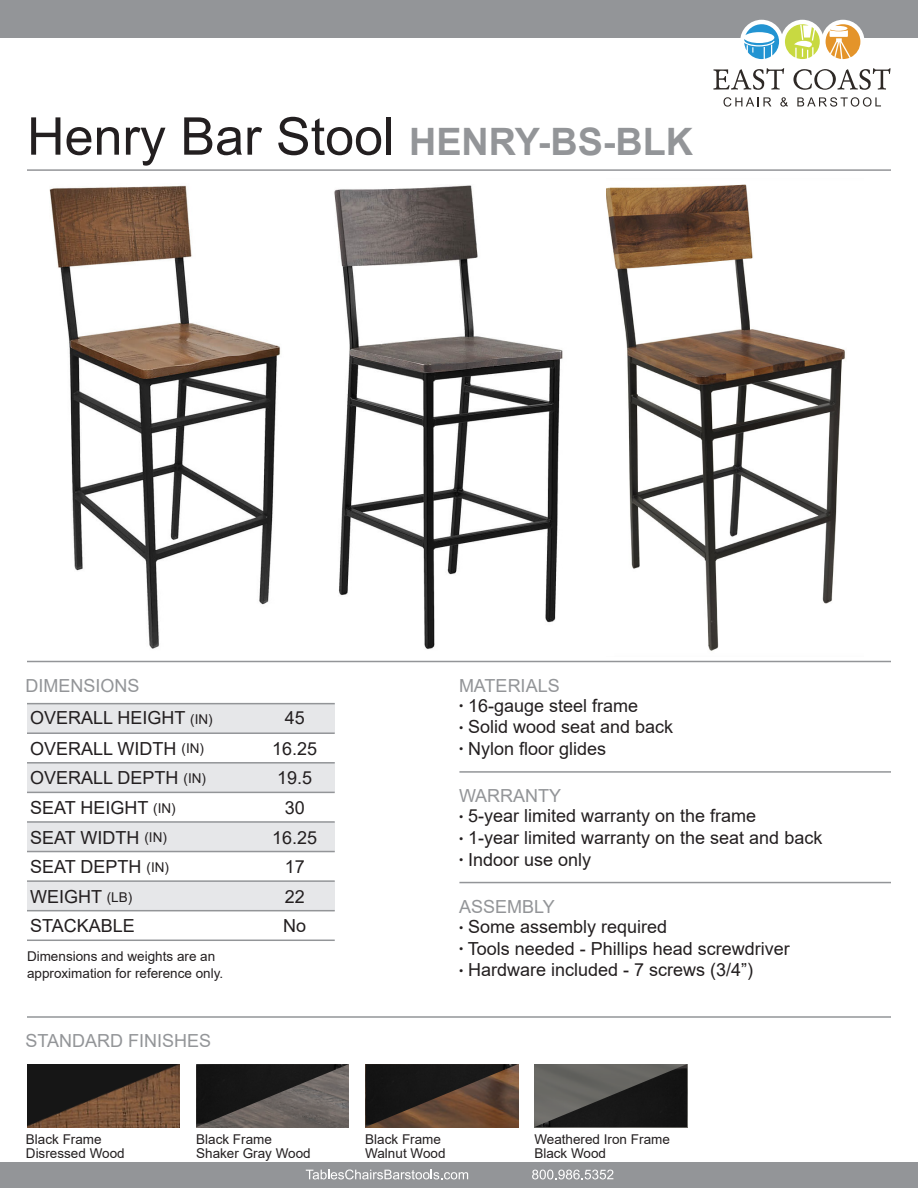
<style>
.page{position:relative;width:918px;height:1188px;background:#fff}
.page>*{position:absolute;margin:0;border:0;box-sizing:border-box;transform-origin:0 0}
.t1{font:52.05px "Arial";color:#231f20}
.t2{font:18px "Arial";color:#231f20}
.t3{font:18px "Arial";color:#939598}
.t4{font:13.5px/13.5px "Arial";color:#231f20}
.s1{font-weight:700;font-size:37.8px;color:#939598}
.s2{font-size:13.5px}
.s3{font-size:12px}
</style>
<div class="page">
<div style="left:0;top:0;width:918px;height:38px;background:#939598"></div>
<div style="left:740px;top:20px;width:43px;height:43px;background:#fff;border-radius:50%"></div>
<div style="left:781px;top:20px;width:43px;height:43px;background:#fff;border-radius:50%"></div>
<div style="left:821px;top:20px;width:43px;height:43px;background:#fff;border-radius:50%"></div>
<svg style="left:724px;top:97px;width:47px;height:10px"></svg>
<svg style="left:780px;top:97px;width:8px;height:10px"></svg>
<svg style="left:797px;top:97px;width:84px;height:10px"></svg>
<svg style="left:744px;top:24px;width:35px;height:35px"></svg>
<svg style="left:785px;top:24px;width:35px;height:35px"></svg>
<svg style="left:826px;top:24px;width:34px;height:35px"></svg>
<svg style="left:713px;top:68px;width:71px;height:22px"></svg>
<svg style="left:793px;top:68px;width:98px;height:22px"></svg>
<div style="left:0;top:1162px;width:918px;height:26px;background:#939598"></div>
<svg style="left:532px;top:1170px;width:81px;height:9px"></svg>
<svg style="left:306px;top:1169px;width:162px;height:10px"></svg>
<img style="left:365px;top:1064px;width:153px;height:63px">
<hr style="left:27px;top:169px;width:864px;height:2px;background:#939598">
<hr style="left:27px;top:661px;width:864px;height:1px;background:#939598">
<hr style="left:27px;top:1016px;width:864px;height:2px;background:#939598">
<hr style="left:459px;top:771px;width:432px;height:2px;background:#939598">
<hr style="left:459px;top:882px;width:432px;height:1px;background:#939598">
<div style="left:27px;top:704px;width:308px;height:29px;background:#e6e7e9"></div>
<div style="left:27px;top:763px;width:308px;height:29px;background:#e6e7e9"></div>
<div style="left:27px;top:822px;width:308px;height:30px;background:#e6e7e9"></div>
<div style="left:27px;top:881px;width:308px;height:30px;background:#e6e7e9"></div>
<hr style="left:27px;top:732px;width:308px;height:2px;background:#939598">
<hr style="left:27px;top:703px;width:308px;height:1px;background:#939598">
<hr style="left:27px;top:762px;width:308px;height:2px;background:#939598">
<hr style="left:27px;top:792px;width:308px;height:1px;background:#939598">
<hr style="left:27px;top:821px;width:308px;height:2px;background:#939598">
<hr style="left:27px;top:851px;width:308px;height:1px;background:#939598">
<hr style="left:27px;top:880px;width:308px;height:2px;background:#939598">
<hr style="left:27px;top:910px;width:308px;height:1px;background:#939598">
<hr style="left:27px;top:940px;width:308px;height:1px;background:#939598">
<img style="left:49px;top:185px;width:232px;height:464px">
<img style="left:334px;top:185px;width:229px;height:465px">
<img style="left:607px;top:184px;width:238px;height:467px">
<img style="left:27px;top:1064px;width:153px;height:63px">
<img style="left:534px;top:1064px;width:153px;height:63px">
<img style="left:196px;top:1064px;width:153px;height:63px">
<p class="t1" style="left:27px;top:101px;width:668px">Henry Bar Stool <span class="s1">HENRY-BS-BLK</span></p>
<p class="t3" style="left:26px;top:673px;width:116px">DIMENSIONS</p>
<p class="t2" style="left:30px;top:705px;width:184px">OVERALL HEIGHT <span class="s2">(IN)</span></p>
<p class="t2" style="left:30px;top:736px;width:175px">OVERALL WIDTH <span class="s2">(IN)</span></p>
<p class="t2" style="left:30px;top:766px;width:177px">OVERALL DEPTH <span class="s2">(IN)</span></p>
<p class="t2" style="left:30px;top:795px;width:147px">SEAT HEIGHT <span class="s2">(IN)</span></p>
<p class="t2" style="left:30px;top:825px;width:138px">SEAT WIDTH <span class="s2">(IN)</span></p>
<p class="t2" style="left:30px;top:855px;width:140px">SEAT DEPTH <span class="s2">(IN)</span></p>
<p class="t2" style="left:30px;top:884px;width:104px">WEIGHT <span class="s2">(LB)</span></p>
<p class="t2" style="left:30px;top:914px;width:106px">STACKABLE</p>
<p class="t4" style="left:27px;top:948px;width:198px;line-height:16.2px">Dimensions and weights are an approximation for reference only.</p>
<p class="t3" style="left:26px;top:1028px;width:187px">STANDARD FINISHES</p>
<p class="t2" style="left:285px;top:705px;width:22px">45</p>
<p class="t2" style="left:272px;top:736px;width:47px">16.25</p>
<p class="t2" style="left:277px;top:766px;width:37px">19.5</p>
<p class="t2" style="left:285px;top:795px;width:22px">30</p>
<p class="t2" style="left:272px;top:825px;width:47px">16.25</p>
<p class="t2" style="left:285px;top:855px;width:22px">17</p>
<p class="t2" style="left:285px;top:884px;width:22px">22</p>
<p class="t2" style="left:283px;top:914px;width:25px">No</p>
<p class="t3" style="left:459px;top:673px;width:102px">MATERIALS</p>
<p class="t2" style="left:459px;top:693px;width:181px"><span class="s3">•</span> 16-gauge steel frame</p>
<p class="t2" style="left:459px;top:715px;width:216px"><span class="s3">•</span> Solid wood seat and back</p>
<p class="t2" style="left:459px;top:736px;width:149px"><span class="s3">•</span> Nylon floor glides</p>
<p class="t3" style="left:459px;top:784px;width:104px">WARRANTY</p>
<p class="t2" style="left:459px;top:804px;width:299px"><span class="s3">•</span> 5-year limited warranty on the frame</p>
<p class="t2" style="left:459px;top:825px;width:365px"><span class="s3">•</span> 1-year limited warranty on the seat and back</p>
<p class="t2" style="left:459px;top:847px;width:134px"><span class="s3">•</span> Indoor use only</p>
<p class="t3" style="left:459px;top:894px;width:97px">ASSEMBLY</p>
<p class="t2" style="left:459px;top:914px;width:210px"><span class="s3">•</span> Some assembly required</p>
<p class="t2" style="left:459px;top:936px;width:332px"><span class="s3">•</span> Tools needed - Phillips head screwdriver</p>
<p class="t2" style="left:459px;top:958px;width:296px"><span class="s3">•</span> Hardware included - 7 screws (3/4”)</p>
<p class="t4" style="left:26px;top:1133px;width:100px">Black Frame<br>Disressed Wood</p>
<p class="t4" style="left:196px;top:1133px;width:116px">Black Frame<br>Shaker Gray Wood</p>
<p class="t4" style="left:365px;top:1133px;width:82px">Black Frame<br>Walnut Wood</p>
<p class="t4" style="left:534px;top:1133px;width:137px">Weathered Iron Frame<br>Black Wood</p>
</div>
